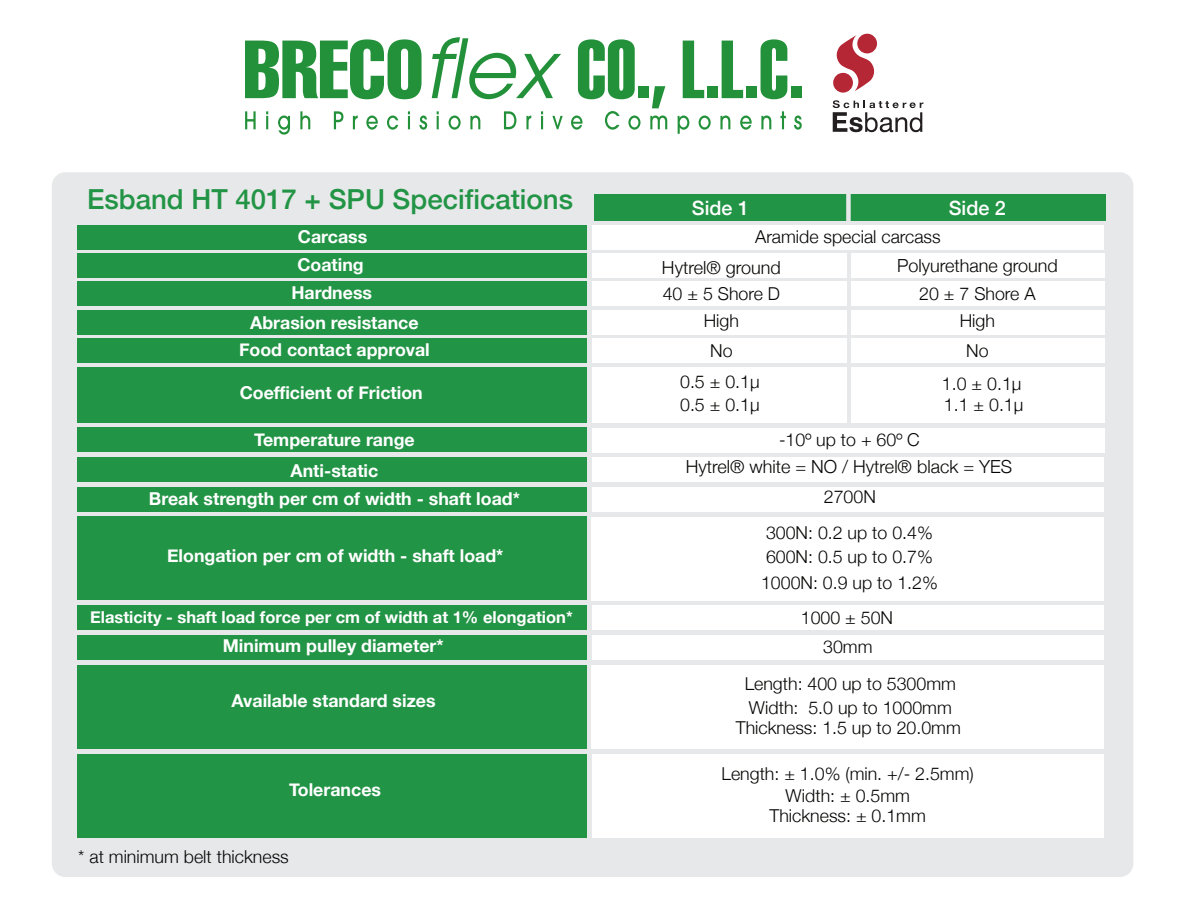
<style>
.page{position:relative;width:1188px;height:918px;background:#fff}
.page>*{position:absolute;margin:0;border:0;box-sizing:border-box;transform-origin:0 0}
.t1{font:500 27.6px "Helvetica Neue";color:#229445}
.t2{font:500 19.8px "Helvetica Neue";color:#fff}
.t3{font:300 18px "Helvetica Neue";color:#040503}
.t4{font:300 17.7px/24.9px "Helvetica Neue";color:#040503;text-align:center}
.t5{font:700 17.7px/28.3px "Helvetica Neue";color:#fff;text-align:center}
.t6{font:700 16.5px "Helvetica Neue";color:#fff}
</style>
<div class="page">
<div style="left:52px;top:172px;width:1081px;height:705px;background:#e7e8e9;border-radius:14px"></div>
<div style="left:594px;top:194px;width:512px;height:26px;background:#229445"></div>
<div style="left:77px;top:225px;width:510px;height:24px;background:#229445"></div>
<div style="left:592px;top:225px;width:512px;height:24px;background:#fff"></div>
<div style="left:592px;top:367px;width:254px;height:56px;background:#fff"></div>
<div style="left:77px;top:253px;width:510px;height:25px;background:#229445"></div>
<div style="left:592px;top:253px;width:254px;height:25px;background:#fff"></div>
<div style="left:851px;top:253px;width:253px;height:25px;background:#fff"></div>
<div style="left:77px;top:282px;width:510px;height:24px;background:#229445"></div>
<div style="left:77px;top:368px;width:510px;height:55px;background:#229445"></div>
<div style="left:592px;top:282px;width:254px;height:24px;background:#fff"></div>
<div style="left:851px;top:282px;width:253px;height:24px;background:#fff"></div>
<div style="left:77px;top:310px;width:510px;height:25px;background:#229445"></div>
<div style="left:592px;top:310px;width:254px;height:25px;background:#fff"></div>
<div style="left:851px;top:310px;width:253px;height:25px;background:#fff"></div>
<div style="left:77px;top:339px;width:510px;height:24px;background:#229445"></div>
<div style="left:592px;top:339px;width:254px;height:24px;background:#fff"></div>
<div style="left:851px;top:339px;width:253px;height:24px;background:#fff"></div>
<div style="left:851px;top:367px;width:253px;height:56px;background:#fff"></div>
<div style="left:77px;top:428px;width:510px;height:24px;background:#229445"></div>
<div style="left:592px;top:428px;width:512px;height:24px;background:#fff"></div>
<div style="left:77px;top:457px;width:510px;height:25px;background:#229445"></div>
<div style="left:592px;top:457px;width:512px;height:24px;background:#fff"></div>
<div style="left:77px;top:487px;width:510px;height:25px;background:#229445"></div>
<div style="left:592px;top:487px;width:512px;height:25px;background:#fff"></div>
<div style="left:77px;top:517px;width:509px;height:83px;background:#229445"></div>
<div style="left:592px;top:517px;width:512px;height:83px;background:#fff"></div>
<div style="left:592px;top:665px;width:512px;height:83px;background:#fff"></div>
<div style="left:77px;top:605px;width:510px;height:25px;background:#229445"></div>
<div style="left:592px;top:605px;width:512px;height:25px;background:#fff"></div>
<div style="left:77px;top:635px;width:509px;height:24px;background:#229445"></div>
<div style="left:592px;top:635px;width:512px;height:24px;background:#fff"></div>
<div style="left:77px;top:665px;width:509px;height:83px;background:#229445"></div>
<div style="left:592px;top:755px;width:512px;height:83px;background:#fff"></div>
<div style="left:77px;top:754px;width:509px;height:84px;background:#229445"></div>
<div style="left:846px;top:190px;width:5px;height:32px;background:#e7e8e9"></div>
<svg style="left:837px;top:35px;width:37px;height:56px"></svg>
<div style="left:833px;top:73px;width:20px;height:20px;background:#b62736;border-radius:50%"></div>
<div style="left:857px;top:34px;width:20px;height:19px;background:#b62736;border-radius:50%"></div>
<svg style="left:833px;top:100px;width:90px;height:33px"></svg>
<img style="left:245px;top:40px;width:555px;height:94px">
<svg style="left:245px;top:39px;width:177px;height:60px"></svg>
<svg style="left:432px;top:37px;width:129px;height:62px"></svg>
<svg style="left:578px;top:39px;width:57px;height:60px"></svg>
<div style="left:639px;top:86px;width:10px;height:12px;background:#23913a"></div>
<svg style="left:652px;top:86px;width:13px;height:22px"></svg>
<svg style="left:683px;top:41px;width:21px;height:57px"></svg>
<div style="left:707px;top:86px;width:11px;height:12px;background:#23913a"></div>
<svg style="left:722px;top:41px;width:21px;height:57px"></svg>
<div style="left:746px;top:86px;width:11px;height:12px;background:#23913a"></div>
<svg style="left:761px;top:39px;width:26px;height:60px"></svg>
<div style="left:791px;top:86px;width:11px;height:12px;background:#23913a"></div>
<svg style="left:245px;top:111px;width:11px;height:18px"></svg>
<svg style="left:266px;top:111px;width:2px;height:18px"></svg>
<svg style="left:278px;top:116px;width:12px;height:19px"></svg>
<svg style="left:300px;top:111px;width:10px;height:18px"></svg>
<svg style="left:334px;top:111px;width:9px;height:18px"></svg>
<svg style="left:353px;top:116px;width:5px;height:13px"></svg>
<svg style="left:366px;top:116px;width:12px;height:14px"></svg>
<svg style="left:387px;top:116px;width:11px;height:14px"></svg>
<svg style="left:408px;top:111px;width:2px;height:18px"></svg>
<svg style="left:419px;top:116px;width:8px;height:14px"></svg>
<svg style="left:437px;top:111px;width:2px;height:18px"></svg>
<svg style="left:449px;top:116px;width:12px;height:14px"></svg>
<svg style="left:470px;top:116px;width:10px;height:13px"></svg>
<svg style="left:504px;top:111px;width:12px;height:18px"></svg>
<svg style="left:526px;top:116px;width:5px;height:13px"></svg>
<svg style="left:541px;top:111px;width:2px;height:18px"></svg>
<svg style="left:552px;top:116px;width:11px;height:13px"></svg>
<svg style="left:571px;top:116px;width:11px;height:14px"></svg>
<svg style="left:605px;top:111px;width:15px;height:19px"></svg>
<svg style="left:628px;top:116px;width:13px;height:14px"></svg>
<svg style="left:650px;top:116px;width:17px;height:13px"></svg>
<svg style="left:678px;top:116px;width:11px;height:18px"></svg>
<svg style="left:699px;top:116px;width:12px;height:14px"></svg>
<svg style="left:720px;top:116px;width:10px;height:13px"></svg>
<svg style="left:740px;top:116px;width:12px;height:14px"></svg>
<svg style="left:761px;top:116px;width:10px;height:13px"></svg>
<svg style="left:780px;top:111px;width:6px;height:18px"></svg>
<svg style="left:794px;top:116px;width:8px;height:14px"></svg>
<h1 class="t1" style="left:87px;top:177px;width:487px">Esband HT 4017 + SPU Specifications</h1>
<p class="t2" style="left:692px;top:192px;width:59px">Side 1</p>
<p class="t2" style="left:949px;top:192px;width:59px">Side 2</p>
<p class="t5" style="left:298px;top:223px;width:71px">Carcass</p>
<p class="t4" style="left:755px;top:223px;width:187px">Aramide special carcass</p>
<p class="t5" style="left:291px;top:251px;width:82px">Coating<br>Hardness</p>
<p class="t5" style="left:239px;top:310px;width:192px;line-height:27px">Abrasion resistance<br>Food contact approval</p>
<p class="t5" style="left:240px;top:379px;width:185px">Coefficient of Friction</p>
<p class="t5" style="left:254px;top:424px;width:162px;line-height:31px">Temperature range<br>Anti-static</p>
<p class="t5" style="left:149px;top:485px;width:373px">Break strength per cm of width - shaft load*</p>
<p class="t3" style="left:662px;top:253px;width:120px">Hytrel® ground</p>
<p class="t3" style="left:897px;top:251px;width:162px">Polyurethane ground</p>
<p class="t4" style="left:919px;top:278px;width:118px;line-height:27.6px">20 ± 7 Shore A<br>High</p>
<p class="t4" style="left:966px;top:337px;width:24px">No</p>
<p class="t4" style="left:663px;top:279px;width:119px;line-height:26.5px">40 ± 5 Shore D<br>High</p>
<p class="t4" style="left:710px;top:337px;width:24px">No</p>
<p class="t4" style="left:680px;top:369px;width:81px;line-height:22.4px;text-align:left">0.5 ± 0.1µ<br>0.5 ± 0.1µ</p>
<p class="t4" style="left:942px;top:372px;width:83px;line-height:21px;text-align:left">1.0 ± 0.1µ<br>1.1 ± 0.1µ</p>
<p class="t4" style="left:779px;top:426px;width:142px">-10º up to + 60º C</p>
<p class="t3" style="left:686px;top:452px;width:328px">Hytrel® white = NO / Hytrel® black = YES</p>
<p class="t4" style="left:824px;top:483px;width:54px">2700N</p>
<p class="t5" style="left:167px;top:542px;width:338px">Elongation per cm of width - shaft load*</p>
<p class="t6" style="left:90px;top:604px;width:484px">Elasticity - shaft load force per cm of width at 1% elongation*</p>
<p class="t5" style="left:223px;top:632px;width:222px">Minimum pulley diameter*</p>
<p class="t5" style="left:231px;top:687px;width:206px">Available standard sizes</p>
<p class="t5" style="left:289px;top:776px;width:94px">Tolerances</p>
<p class="t4" style="left:78px;top:843px;width:212px">* at minimum belt thickness</p>
<p class="t4" style="left:761px;top:519px;width:178px;text-align:left">300N: 0.2 up to 0.4%<br>600N: 0.5 up to 0.7%<br>1000N: 0.9 up to 1.2%</p>
<p class="t4" style="left:801px;top:601px;width:94px;line-height:29.7px">1000 ± 50N<br>30mm</p>
<p class="t4" style="left:745px;top:671px;width:213px;line-height:23.7px;text-align:left">Length: 400 up to 5300mm<br>Width: 5.0 up to 1000mm</p>
<p class="t4" style="left:736px;top:714px;width:227px">Thickness: 1.5 up to 20.0mm</p>
<p class="t4" style="left:722px;top:762px;width:254px;line-height:22px">Length: ± 1.0% (min. +/- 2.5mm)<br>Width: ± 0.5mm</p>
<p class="t4" style="left:769px;top:802px;width:158px">Thickness: ± 0.1mm</p>
</div>
